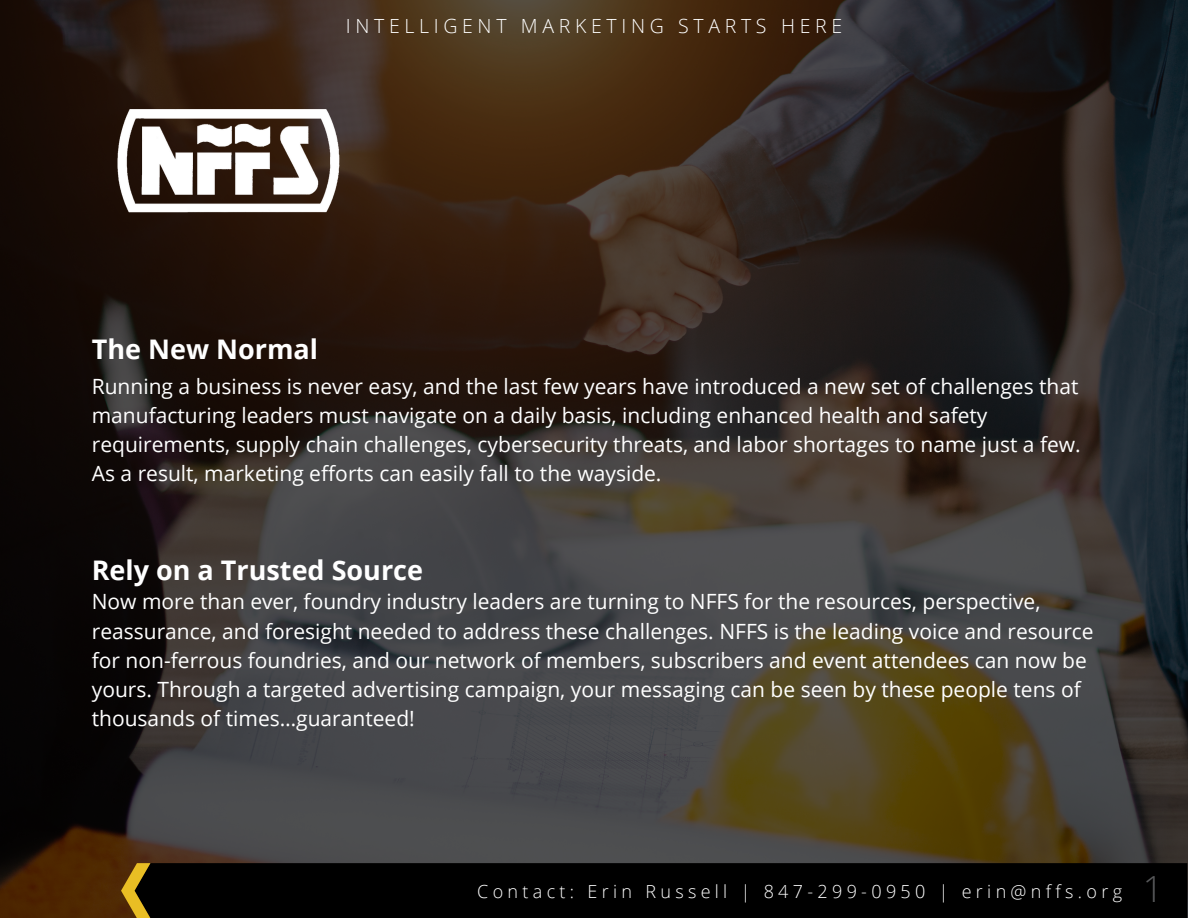
<style>
.page{position:relative;width:1188px;height:918px;background:#fff}
.page>*{position:absolute;margin:0;border:0;box-sizing:border-box;transform-origin:0 0}
.t1{font:300 36px "Open Sans";color:#58595b}
.t2{font:700 27px "Open Sans";color:#fff}
.t3{font:21px/29.2px "Open Sans";color:#fff}
.t4{font:300 19.5px "Open Sans";letter-spacing:.24em;color:#fff}
.t5{font:300 18px "Open Sans";letter-spacing:.24em;color:#fff}
</style>
<div class="page">
<img style="left:0;top:0;width:1188px;height:918px">
<img style="left:92px;top:110px;width:270px;height:111px">
<div style="left:150px;top:863px;width:1037px;height:55px;background:#000"></div>
<svg style="left:121px;top:863px;width:29px;height:55px;background:#826312"></svg>
<p class="t4" style="left:346px;top:13px;width:498px">INTELLIGENT MARKETING STARTS HERE</p>
<p class="t2" style="left:92px;top:330px;width:228px">The New Normal</p>
<p class="t3" style="left:92px;top:371px;width:991px">Running a business is never easy, and the last few years have introduced a new set of challenges that manufacturing leaders must navigate on a daily basis, including enhanced health and safety requirements, supply chain challenges, cybersecurity threats, and labor shortages to name just a few.<br>As a result, marketing efforts can easily fall to the wayside.</p>
<p class="t2" style="left:92px;top:551px;width:333px">Rely on a Trusted Source</p>
<p class="t3" style="left:92px;top:587px;width:1003px">Now more than ever, foundry industry leaders are turning to NFFS for the resources, perspective, reassurance, and foresight needed to address these challenges. NFFS is the leading voice and resource for non-ferrous foundries, and our network of members, subscribers and event attendees can now be yours. Through a targeted advertising campaign, your messaging can be seen by these people tens of thousands of times…guaranteed!</p>
<p class="t5" style="left:477px;top:878px;width:646px">Contact: Erin Russell | 847-299-0950 | erin@nffs.org</p>
<p class="t1" style="left:1143px;top:863px;width:22px">1</p>
</div>
